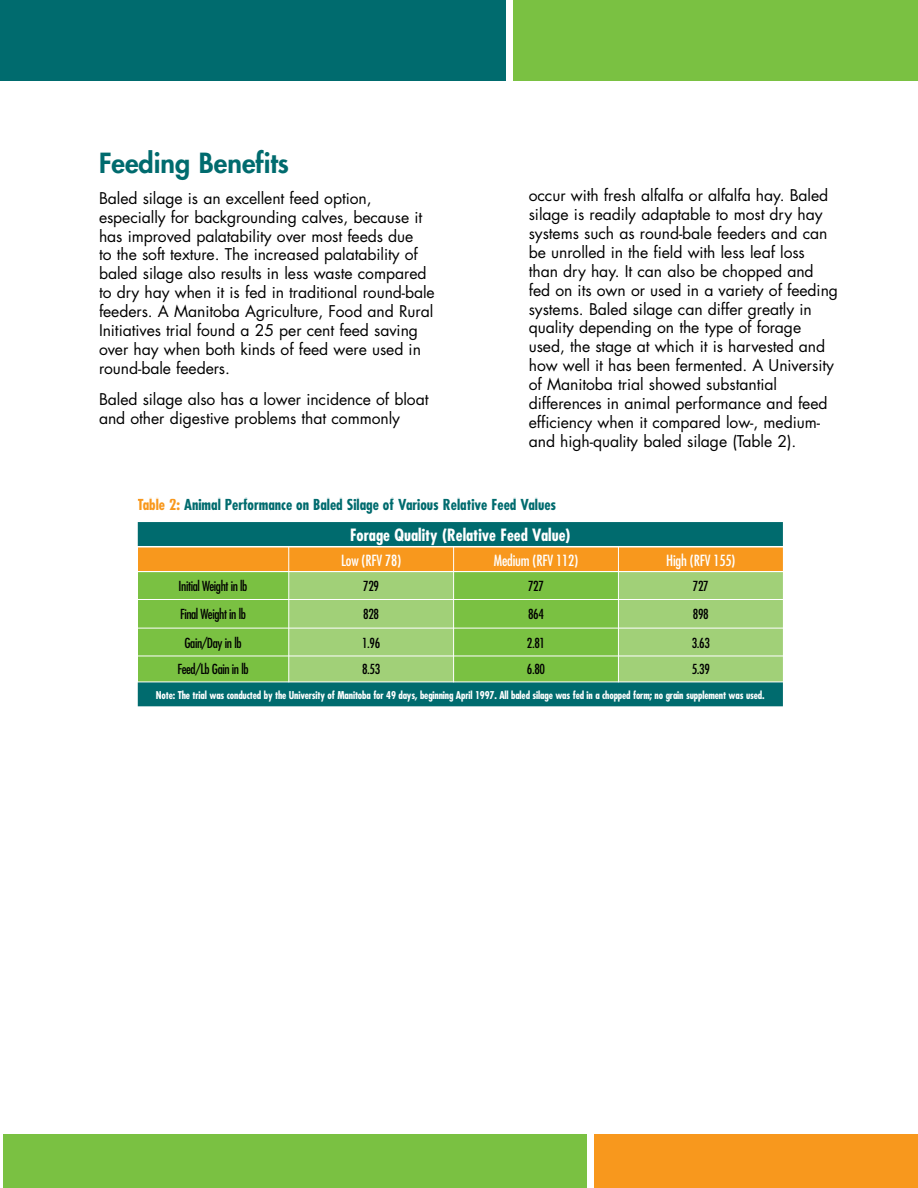
<style>
.page{position:relative;width:918px;height:1188px;background:#fff}
.page>*{position:absolute;margin:0;border:0;box-sizing:border-box;transform-origin:0 0}
.t1{font:800 27px "Futura";color:#006b6e}
.t2{font:700 condensed 16.5px "Futura";color:#fff}
.t3{font:15.75px/18.9px "Futura";letter-spacing:-.005em;color:#000}
.t4{font:700 condensed 15px "Futura";color:#006b6e}
.t5{font:condensed 15px "Futura";letter-spacing:-.015em;color:#fff}
.t6{font:condensed 13.5px "Futura";letter-spacing:-.03em;color:#000}
.t7{font:700 condensed 10.5px "Futura";letter-spacing:-.015em;color:#fff}
.s1{color:#f8981d}
</style>
<div class="page">
<div style="left:594px;top:1134px;width:324px;height:54px;background:#f8981d"></div>
<div style="left:3px;top:1134px;width:584px;height:54px;background:#7ac142"></div>
<div style="left:0;top:0;width:506px;height:81px;background:#006b6e"></div>
<div style="left:513px;top:0;width:405px;height:81px;background:#7ac142"></div>
<div style="left:138px;top:522px;width:645px;height:24px;background:#006b6e"></div>
<div style="left:138px;top:547px;width:150px;height:24px;background:#f8981d"></div>
<div style="left:289px;top:547px;width:164px;height:24px;background:#f8981d"></div>
<div style="left:454px;top:547px;width:164px;height:24px;background:#f8981d"></div>
<div style="left:619px;top:547px;width:164px;height:24px;background:#f8981d"></div>
<div style="left:138px;top:572px;width:150px;height:27px;background:#7ac142"></div>
<div style="left:289px;top:572px;width:164px;height:27px;background:#a1d078"></div>
<div style="left:454px;top:572px;width:164px;height:27px;background:#7ac142"></div>
<div style="left:619px;top:572px;width:164px;height:27px;background:#a1d078"></div>
<div style="left:138px;top:600px;width:150px;height:28px;background:#7ac142"></div>
<div style="left:289px;top:600px;width:164px;height:28px;background:#a1d078"></div>
<div style="left:454px;top:600px;width:164px;height:28px;background:#7ac142"></div>
<div style="left:619px;top:600px;width:164px;height:28px;background:#a1d078"></div>
<div style="left:138px;top:628px;width:150px;height:28px;background:#7ac142"></div>
<div style="left:289px;top:628px;width:164px;height:28px;background:#a1d078"></div>
<div style="left:454px;top:628px;width:164px;height:28px;background:#7ac142"></div>
<div style="left:619px;top:628px;width:164px;height:28px;background:#a1d078"></div>
<div style="left:138px;top:656px;width:150px;height:26px;background:#7ac142"></div>
<div style="left:289px;top:656px;width:164px;height:26px;background:#a1d078"></div>
<div style="left:454px;top:656px;width:164px;height:26px;background:#7ac142"></div>
<div style="left:619px;top:656px;width:164px;height:26px;background:#a1d078"></div>
<div style="left:138px;top:682px;width:645px;height:24px;background:#006b6e"></div>
<hr style="left:137px;top:628px;width:647px;height:1px;background:#fff">
<hr style="left:137px;top:656px;width:647px;height:1px;background:#fff">
<hr style="left:137px;top:682px;width:647px;height:1px;background:#fff">
<h1 class="t1" style="left:99px;top:145px;width:192px">Feeding Benefits</h1>
<p class="t3" style="left:99px;top:188px;width:337px">Baled silage is an excellent feed option, especially for backgrounding calves, because it has improved palatability over most feeds due<br>to the soft texture. The increased palatability of baled silage also results in less waste compared to dry hay when it is fed in traditional round-bale feeders. A Manitoba Agriculture, Food and Rural Initiatives trial found a 25 per cent feed saving over hay when both kinds of feed were used in round-bale feeders.</p>
<p class="t3" style="left:99px;top:389px;width:331px">Baled silage also has a lower incidence of bloat and other digestive problems that commonly</p>
<p class="t3" style="left:529px;top:186px;width:311px">occur with fresh alfalfa or alfalfa hay. Baled silage is readily adaptable to most dry hay systems such as round-bale feeders and can be unrolled in the field with less leaf loss than dry hay. It can also be chopped and fed on its own or used in a variety of feeding systems. Baled silage can differ greatly in quality depending on the type of forage used, the stage at which it is harvested and how well it has been fermented. A University of Manitoba trial showed substantial differences in animal performance and feed efficiency when it compared low-, medium&shy;and high-quality baled silage (Table 2).</p>
<p class="t4" style="left:138px;top:495px;width:420px"><span class="s1">Table 2:</span> Animal Performance on Baled Silage of Various Relative Feed Values</p>
<p class="t2" style="left:350px;top:524px;width:222px">Forage Quality (Relative Feed Value)</p>
<p class="t5" style="left:341px;top:551px;width:61px">Low (RFV 78)</p>
<p class="t5" style="left:494px;top:551px;width:86px">Medium (RFV 112)</p>
<p class="t5" style="left:666px;top:551px;width:71px">High (RFV 155)</p>
<p class="t6" style="left:179px;top:578px;width:70px">Initial Weight in lb</p>
<p class="t6" style="left:363px;top:578px;width:17px">729</p>
<p class="t6" style="left:528px;top:578px;width:17px">727</p>
<p class="t6" style="left:693px;top:578px;width:17px">727</p>
<p class="t6" style="left:180px;top:606px;width:67px">Final Weight in lb</p>
<p class="t6" style="left:363px;top:606px;width:17px">828</p>
<p class="t6" style="left:528px;top:606px;width:17px">864</p>
<p class="t6" style="left:693px;top:606px;width:17px">898</p>
<p class="t6" style="left:185px;top:634px;width:58px">Gain/Day in lb</p>
<p class="t6" style="left:362px;top:634px;width:20px">1.96</p>
<p class="t6" style="left:527px;top:634px;width:20px">2.81</p>
<p class="t6" style="left:692px;top:634px;width:20px">3.63</p>
<p class="t6" style="left:177px;top:661px;width:73px">Feed/Lb Gain in lb</p>
<p class="t6" style="left:362px;top:661px;width:20px">8.53</p>
<p class="t6" style="left:527px;top:661px;width:20px">6.80</p>
<p class="t6" style="left:692px;top:661px;width:20px">5.39</p>
<p class="t7" style="left:156px;top:688px;width:610px">Note: The trial was conducted by the University of Manitoba for 49 days, beginning April 1997. All baled silage was fed in a chopped form; no grain supplement was used.</p>
</div>
